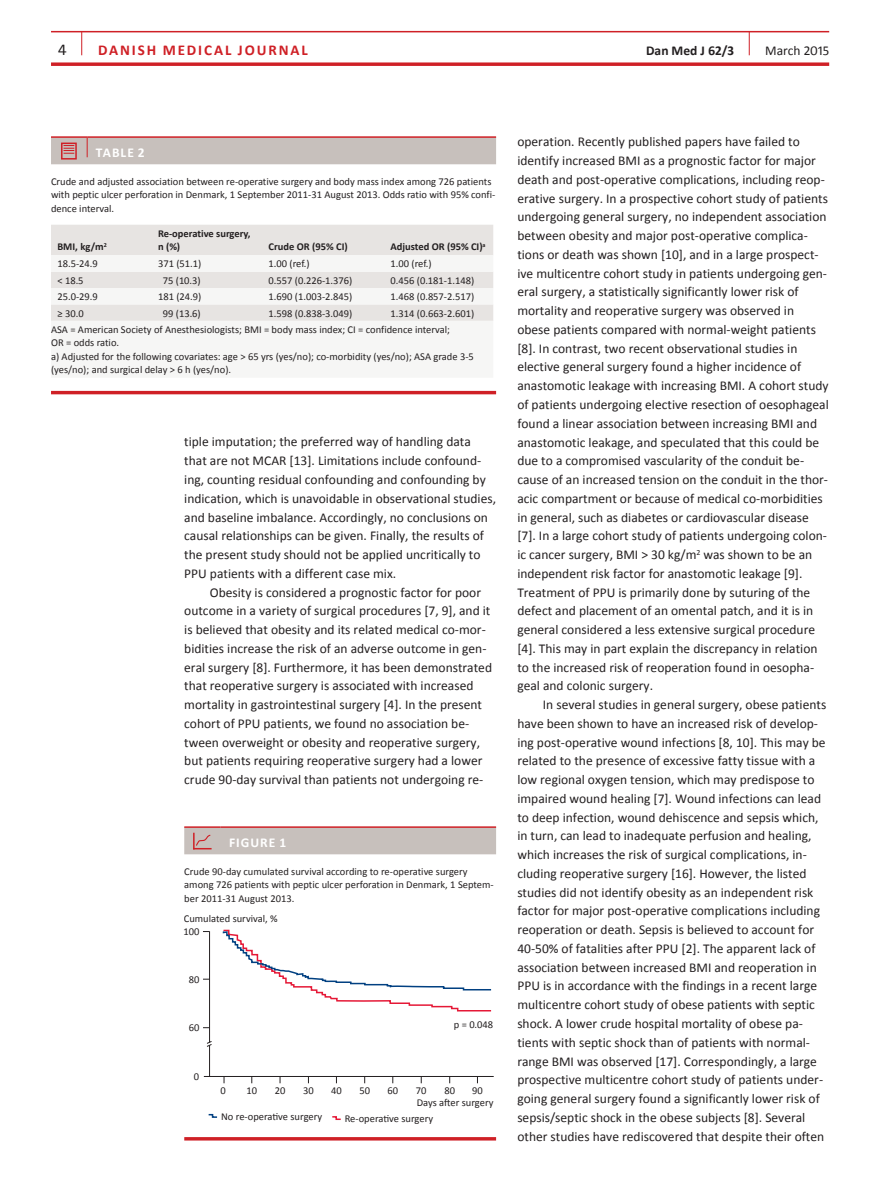
<style>
.page{position:relative;width:893px;height:1191px;background:#fff}
.page>*{position:absolute;margin:0;border:0;box-sizing:border-box;transform-origin:0 0}
.t1{font:16.5px "Calibri";color:#231f20}
.t2{font:700 15px "Calibri";letter-spacing:.125em;color:#cf2026}
.t3{font:13.5px/18.8px "Calibri";color:#231f20}
.t4{font:700 13.5px "Calibri";letter-spacing:.075em;color:#fff}
.t5{font:700 13.5px "Calibri";color:#231f20}
.t6{font:10.5px/13.5px "Calibri";color:#231f20}
.t7{font:700 10.5px/13.5px "Calibri";color:#231f20}
</style>
<div class="page">
<hr style="left:51px;top:31px;width:778px;height:1px;background:#cf2026">
<svg style="left:51px;top:62px;width:778px;height:4px;background:#d53d43"></svg>
<svg style="left:81px;top:32px;width:1px;height:23px"></svg>
<svg style="left:749px;top:32px;width:1px;height:23px"></svg>
<hr style="left:87px;top:136px;width:409px;height:2px;background:#cf2026">
<hr style="left:51px;top:136px;width:36px;height:2px;background:#cf2026">
<div style="left:51px;top:137px;width:445px;height:27px;background:#c7c0bc"></div>
<div style="left:51px;top:225px;width:442px;height:30px;background:#e7e4e2"></div>
<svg style="left:51px;top:272px;width:442px;height:49px;fill:#e7e4e2"></svg>
<hr style="left:51px;top:391px;width:445px;height:3px;background:#cf2026">
<hr style="left:184px;top:826px;width:36px;height:2px;background:#cf2026">
<hr style="left:220px;top:826px;width:276px;height:2px;background:#cf2026">
<div style="left:184px;top:827px;width:312px;height:27px;background:#c7c0bc"></div>
<hr style="left:209px;top:931px;width:1px;height:111px;background:#231f20">
<hr style="left:209px;top:1045px;width:1px;height:31px;background:#231f20">
<hr style="left:210px;top:1076px;width:284px;height:1px;background:#231f20">
<svg style="left:207px;top:1040px;width:5px;height:7px"></svg>
<svg style="left:332px;top:1116px;width:9px;height:4px"></svg>
<svg style="left:208px;top:1113px;width:10px;height:5px"></svg>
<svg style="left:222px;top:929px;width:270px;height:83px"></svg>
<hr style="left:184px;top:1137px;width:312px;height:3px;background:#cf2026">
<p class="t1" style="left:58px;top:40px;width:10px">4</p>
<p class="t2" style="left:98px;top:41px;width:191px">danish mEdical JOURNAL</p>
<p class="t5" style="left:646px;top:42px;width:90px">Dan Med J 62/3</p>
<p class="t3" style="left:765px;top:41px;width:65px">March 2015</p>
<p class="t4" style="left:96px;top:144px;width:50px">TablE 2</p>
<p class="t6" style="left:51px;top:174px;width:446px">Crude and adjusted association between re-operative surgery and body mass index among 726 patients with peptic ulcer perforation in Denmark, 1 September 2011-31 August 2013. Odds ratio with 95% confi&shy;dence interval.</p>
<p class="t7" style="left:57px;top:240px;width:51px">BMI, kg/m<sup>2</sup></p>
<p class="t7" style="left:158px;top:226px;width:94px">Re-operative surgery, n (%)</p>
<p class="t7" style="left:269px;top:240px;width:81px">Crude OR (95% CI)</p>
<p class="t7" style="left:390px;top:240px;width:97px">Adjusted OR (95% CI )<sup>a</sup></p>
<p class="t6" style="left:57px;top:257px;width:42px">18.5-24.9</p>
<p class="t6" style="left:158px;top:257px;width:45px">371 (51.1)</p>
<p class="t6" style="left:269px;top:257px;width:43px">1.00 (ref.)</p>
<p class="t6" style="left:390px;top:257px;width:43px">1.00 (ref.)</p>
<p class="t6" style="left:57px;top:273px;width:28px">&lt; 18.5</p>
<p class="t6" style="left:163px;top:273px;width:39px">75 (10.3)</p>
<p class="t6" style="left:269px;top:273px;width:85px">0.557 (0.226-1.376)</p>
<p class="t6" style="left:390px;top:273px;width:85px">0.456 (0.181-1.148)</p>
<p class="t6" style="left:57px;top:289px;width:42px">25.0-29.9</p>
<p class="t6" style="left:158px;top:289px;width:45px">181 (24.9)</p>
<p class="t6" style="left:269px;top:289px;width:85px">1.690 (1.003-2.845)</p>
<p class="t6" style="left:391px;top:289px;width:85px">1.468 (0.857-2.517)</p>
<p class="t6" style="left:57px;top:306px;width:28px">≥ 30.0</p>
<p class="t6" style="left:163px;top:306px;width:39px">99 (13.6)</p>
<p class="t6" style="left:269px;top:306px;width:85px">1.598 (0.838-3.049)</p>
<p class="t6" style="left:51px;top:304px;width:425px;line-height:16.4px;text-indent:339px">1.314 (0.663-2.601)<br>ASA = American Society of Anesthesiologists; BMI = body mass index; CI = confidence interval;</p>
<p class="t6" style="left:51px;top:336px;width:424px">OR = odds ratio.<br>a) Adjusted for the following covariates: age &gt; 65 yrs (yes/no); co-morbidity (yes/no); ASA grade 3-5 (yes/no); and surgical delay &gt; 6 h (yes/no).</p>
<p class="t3" style="left:184px;top:432px;width:313px">tiple imputation; the preferred way of handling data that are not MCAR [13]. Limitations include confound&shy;ing, counting residual confounding and confounding by indication, which is unavoidable in observational studies, and baseline imbalance. Accordingly, no conclusions on causal relationships can be given. Finally, the results of the present study should not be applied uncritically to PPU patients with a different case mix.</p>
<p class="t3" style="left:184px;top:582px;width:309px;text-indent:26px">Obesity is considered a prognostic factor for poor outcome in a variety of surgical procedures [7, 9], and it is believed that obesity and its related medical co-mor&shy;bidities increase the risk of an adverse outcome in gen&shy;eral surgery [8]. Furthermore, it has been demonstrated that reoperative surgery is associated with increased mortality in gastrointestinal surgery [4]. In the present cohort of PPU patients, we found no association be&shy;tween overweight or obesity and reoperative surgery, but patients requiring reoperative surgery had a lower crude 90-day survival than patients not undergoing re-</p>
<p class="t4" style="left:229px;top:834px;width:59px">FigurE 1</p>
<p class="t6" style="left:184px;top:864px;width:311px">Crude 90-day cumulated survival according to re-operative surgery among 726 patients with peptic ulcer perforation in Denmark, 1 Septem&shy;ber 2011-31 August 2013.</p>
<p class="t6" style="left:183px;top:924px;width:17px">100</p>
<p class="t6" style="left:184px;top:911px;width:95px">Cumulated survival, %</p>
<p class="t6" style="left:189px;top:972px;width:12px">80</p>
<p class="t6" style="left:189px;top:1020px;width:12px">60</p>
<p class="t6" style="left:194px;top:1069px;width:7px">0</p>
<p class="t6" style="left:454px;top:1017px;width:41px">p = 0.048</p>
<p class="t6" style="left:221px;top:1082px;width:7px">0</p>
<p class="t6" style="left:246px;top:1082px;width:12px">10</p>
<p class="t6" style="left:303px;top:1082px;width:12px">30</p>
<p class="t6" style="left:331px;top:1082px;width:12px">40</p>
<p class="t6" style="left:359px;top:1082px;width:12px">50</p>
<p class="t6" style="left:387px;top:1082px;width:12px">60</p>
<p class="t6" style="left:416px;top:1082px;width:12px">70</p>
<p class="t6" style="left:444px;top:1082px;width:12px">80</p>
<p class="t6" style="left:275px;top:1082px;width:12px">20</p>
<p class="t6" style="left:417px;top:1083px;width:78px;line-height:12px;text-indent:55px">90<br>Days after surgery</p>
<p class="t6" style="left:221px;top:1108px;width:103px">No re-operative surgery</p>
<p class="t6" style="left:345px;top:1111px;width:90px">Re-operative surgery</p>
<p class="t3" style="left:517px;top:132px;width:313px">operation. Recently published papers have failed to identify increased BMI as a prognostic factor for major death and post-operative complications, including reop&shy;erative surgery. In a prospective cohort study of patients undergoing general surgery, no independent association between obesity and major post-operative complica&shy;tions or death was shown [10], and in a large prospect&shy;ive multicentre cohort study in patients undergoing gen&shy;eral surgery, a statistically significantly lower risk of mortality and reoperative surgery was observed in obese patients compared with normal-weight patients [8]. In contrast, two recent observational studies in elective general surgery found a higher incidence of anastomotic leakage with increasing BMI. A cohort study of patients undergoing elective resection of oesophageal found a linear association between increasing BMI and anastomotic leakage, and speculated that this could be due to a compromised vascularity of the conduit be&shy;cause of an increased tension on the conduit in the thor&shy;acic compartment or because of medical co-morbidities in general, such as diabetes or cardiovascular disease [7]. In a large cohort study of patients undergoing colon&shy;ic cancer surgery, BMI &gt; 30 kg/m<sup>2</sup> was shown to be an independent risk factor for anastomotic leakage [9].<br>Treatment of PPU is primarily done by suturing of the defect and placement of an omental patch, and it is in general considered a less extensive surgical procedure [4]. This may in part explain the discrepancy in relation to the increased risk of reoperation found in oesopha&shy;geal and colonic surgery.</p>
<p class="t3" style="left:517px;top:694px;width:310px;text-indent:26px">In several studies in general surgery, obese patients have been shown to have an increased risk of develop&shy;ing post-operative wound infections [8, 10]. This may be related to the presence of excessive fatty tissue with a low regional oxygen tension, which may predispose to impaired wound healing [7]. Wound infections can lead to deep infection, wound dehiscence and sepsis which, in turn, can lead to inadequate perfusion and healing, which increases the risk of surgical complications, in&shy;cluding reoperative surgery [16]. However, the listed studies did not identify obesity as an independent risk factor for major post-operative complications including reoperation or death. Sepsis is believed to account for 40-50% of fatalities after PPU [2]. The apparent lack of association between increased BMI and reoperation in PPU is in accordance with the findings in a recent large multicentre cohort study of obese patients with septic shock. A lower crude hospital mortality of obese pa&shy;tients with septic shock than of patients with normal&shy;range BMI was observed [17]. Correspondingly, a large prospective multicentre cohort study of patients under&shy;going general surgery found a significantly lower risk of sepsis/septic shock in the obese subjects [8]. Several other studies have rediscovered that despite their often</p>
</div>
